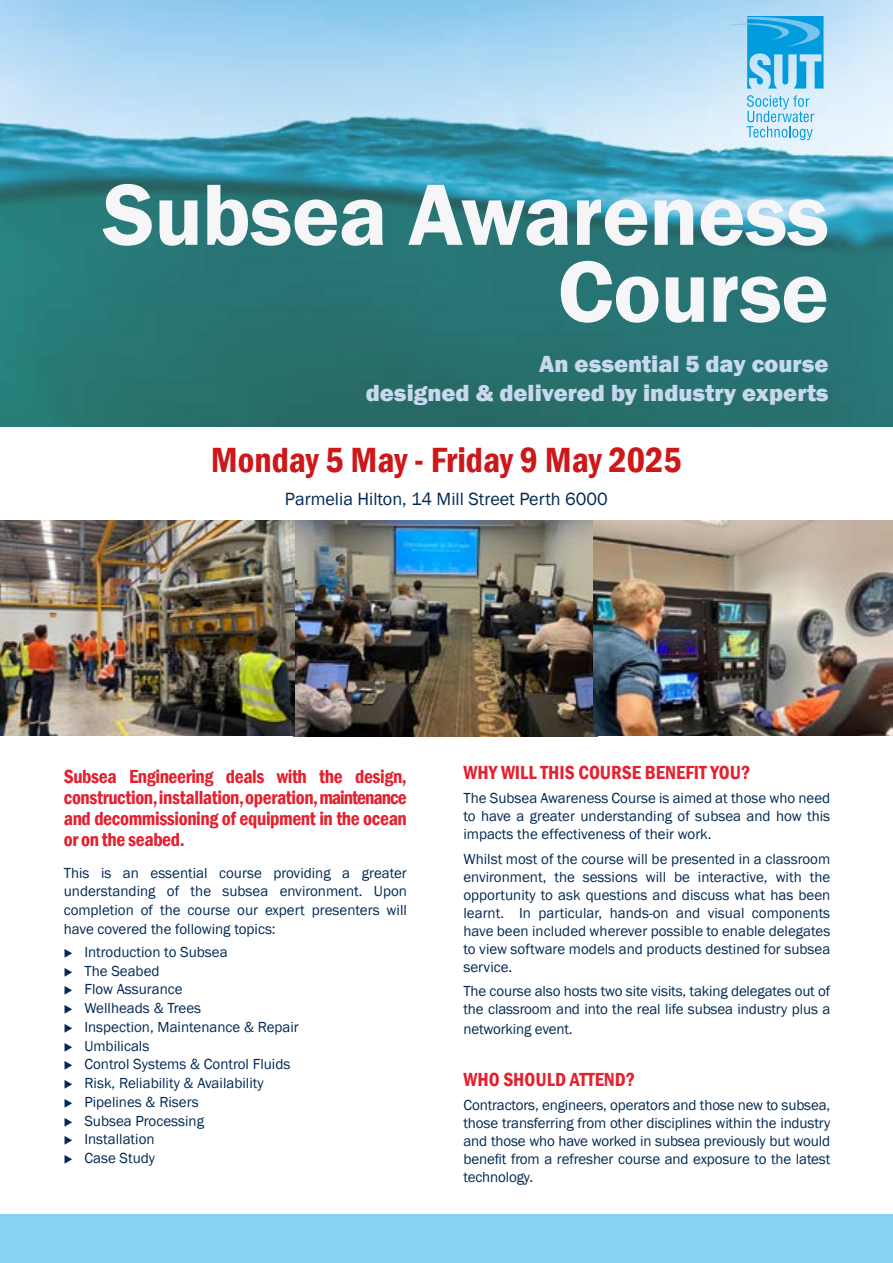
<style>
.page{position:relative;width:893px;height:1263px;background:#fff}
.page>*{position:absolute;margin:0;border:0;box-sizing:border-box;transform-origin:0 0}
.t1{font:600 90px/76.9px "Franklin Gothic";letter-spacing:-.01em;color:#f6f6f9;text-align:right}
.t2{font:600 condensed 36px "Franklin Gothic";color:#cd1719}
.t3{font:800 24px/28.8px "Franklin Gothic";color:#c8d9ef;text-align:right}
.t4{font:600 condensed 19.5px/21px "Franklin Gothic";letter-spacing:-.02em;color:#e5202f;text-align:justify}
.t5{font:600 condensed 19.5px "Franklin Gothic";color:#e5202f}
.t6{font:18.15px "Franklin Gothic";color:#002953}
.t7{font:15px/18px "Franklin Gothic";color:#002953;text-align:justify}
</style>
<div class="page">
<img style="left:0;top:520px;width:598px;height:216px">
<img style="left:593px;top:520px;width:300px;height:215px">
<img style="left:0;top:0;width:893px;height:427px">
<div style="left:0;top:1214px;width:893px;height:49px;background:#87d1f2"></div>
<svg style="left:746px;top:95px;width:68px;height:45px;background:#afddf4"></svg>
<svg style="left:727px;top:16px;width:96px;height:73px;background:#5ebdea"></svg>
<h1 class="t1" style="left:103px;top:177px;width:728px">Subsea Awareness<br>Course</h1>
<h3 class="t3" style="left:366px;top:350px;width:464px">An essential 5 day course<br>designed &amp; delivered by industry experts</h3>
<h2 class="t2" style="left:211px;top:436px;width:472px">Monday 5 May - Friday 9 May 2025</h2>
<p class="t6" style="left:285px;top:488px;width:324px">Parmelia Hilton, 14 Mill Street Perth 6000</p>
<h3 class="t4" style="left:64px;top:766px;width:345px">Subsea Engineering deals with the design, construction, installation, operation, maintenance and decommissioning of equipment in the ocean or on the seabed.</h3>
<p class="t7" style="left:64px;top:864px;width:345px;line-height:18.8px">This is an essential course providing a greater understanding of the subsea environment. Upon completion of the course our expert presenters will have covered the following topics:</p>
<p class="t7" style="left:64px;top:943px;width:165px">◆ Introduction to Subsea</p>
<p class="t7" style="left:64px;top:962px;width:97px">◆ The Seabed</p>
<p class="t7" style="left:64px;top:981px;width:120px">◆ Flow Assurance</p>
<p class="t7" style="left:64px;top:999px;width:139px">◆ Wellheads &amp; Trees</p>
<p class="t7" style="left:64px;top:1018px;width:237px">◆ Inspection, Maintenance &amp; Repair</p>
<p class="t7" style="left:64px;top:1037px;width:87px">◆ Umbilicals</p>
<p class="t7" style="left:64px;top:1056px;width:228px">◆ Control Systems &amp; Control Fluids</p>
<p class="t7" style="left:64px;top:1074px;width:201px">◆ Risk, Reliability &amp; Availability</p>
<p class="t7" style="left:64px;top:1093px;width:136px">◆ Pipelines &amp; Risers</p>
<p class="t7" style="left:64px;top:1112px;width:142px">◆ Subsea Processing</p>
<p class="t7" style="left:64px;top:1131px;width:92px">◆ Installation</p>
<p class="t7" style="left:64px;top:1150px;width:93px">◆ Case Study</p>
<h3 class="t5" style="left:463px;top:759px;width:289px">WHY WILL THIS COURSE BENEFIT YOU?</h3>
<p class="t7" style="left:463px;top:790px;width:368px">The Subsea Awareness Course is aimed at those who need to have a greater understanding of subsea and how this impacts the effectiveness of their work.</p>
<p class="t7" style="left:463px;top:850px;width:368px">Whilst most of the course will be presented in a classroom environment, the sessions will be interactive, with the opportunity to ask questions and discuss what has been learnt. In particular, hands-on and visual components have been included wherever possible to enable delegates to view software models and products destined for subsea service.</p>
<p class="t7" style="left:463px;top:982px;width:368px">The course also hosts two site visits, taking delegates out of the classroom and into the real life subsea industry plus a</p>
<p class="t7" style="left:463px;top:1020px;width:111px">networking event.</p>
<h3 class="t5" style="left:463px;top:1066px;width:173px">WHO SHOULD ATTEND?</h3>
<p class="t7" style="left:463px;top:1096px;width:368px">Contractors, engineers, operators and those new to subsea, those transferring from other disciplines within the industry and those who have worked in subsea previously but would benefit from a refresher course and exposure to the latest technology.</p>
</div>
